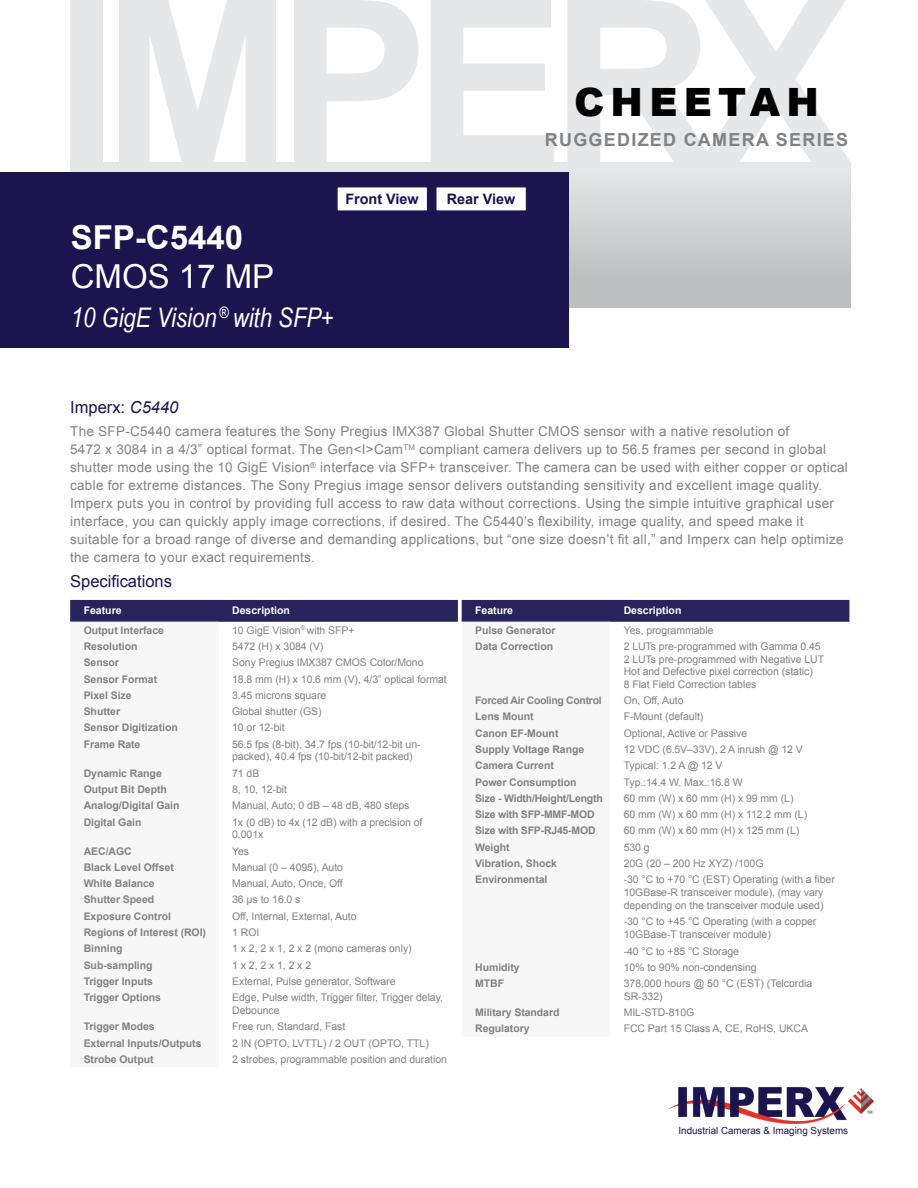
<style>
.page{position:relative;width:918px;height:1188px;background:#fff}
.page>*{position:absolute;margin:0;border:0;box-sizing:border-box;transform-origin:0 0}
.t1{font:900 39px "Arial";letter-spacing:.16em;color:#000}
.t2{font:700 33px/39.6px "Arial";color:#fff}
.t3{font:italic 27px "Arial Narrow";color:#fff}
.t4{font:700 18px "Arial";letter-spacing:.07em;color:#808285}
.t5{font:16.5px "Arial";color:#1b144f}
.t6{font:700 14.4px "Arial";color:#1b144f}
.t7{font:13.5px/18px "Arial";letter-spacing:.02em;color:#808285}
.t8{font:10.5px/12.8px "Arial";letter-spacing:-.005em;color:#808285}
.t9{font:700 10.5px "Arial";letter-spacing:-.005em;color:#808285}
.t10{font:700 10.5px "Arial";color:#fff}
.t11{font:700 10.5px "Arial";letter-spacing:-.03em;color:#808285}
.t12{font:9.75px "Arial";color:#1b144f}
.s1{font-weight:400}
.s2{font-style:italic}
</style>
<div class="page">
<svg style="left:70px;top:0;width:781px;height:163px;fill:#e6e7e8"></svg>
<img style="left:668px;top:1086px;width:206px;height:38px">
<div style="left:70px;top:162px;width:780px;height:146px;background:linear-gradient(to bottom,#e6e6e8,#b5b7ba)"></div>
<div style="left:0;top:172px;width:568px;height:176px;background:#1b144f"></div>
<div style="left:70px;top:600px;width:779px;height:22px;background:#27235c"></div>
<div style="left:337px;top:187px;width:91px;height:24px;background:#fff"></div>
<div style="left:436px;top:187px;width:91px;height:24px;background:#fff"></div>
<p class="t2" style="left:71px;top:219px;width:205px">SFP-C5440<br><span class="s1">CMOS 17 MP</span></p>
<p class="t3" style="left:71px;top:299px;width:265px">10 GigE Vision <sup>®</sup> with SFP+</p>
<p class="t6" style="left:345px;top:190px;width:75px">Front View</p>
<p class="t6" style="left:447px;top:190px;width:70px">Rear View</p>
<p class="t1" style="left:574px;top:73px;width:246px">CHEETAH</p>
<p class="t4" style="left:545px;top:127px;width:305px">RUGGEDIZED CAMERA SERIES</p>
<p class="t5" style="left:70px;top:396px;width:110px">Imperx: <span class="s2">C5440</span></p>
<p class="t7" style="left:70px;top:423px;width:779px">The SFP-C5440 camera features the Sony Pregius IMX387 Global Shutter CMOS sensor with a native resolution of<br>5472 x 3084 in a 4/3” optical format. The Gen&lt;I&gt;Cam<sup>TM</sup> compliant camera delivers up to 56.5 frames per second in global shutter mode using the 10 GigE Vision<sup>®</sup> interface via SFP+ transceiver. The camera can be used with either copper or optical cable for extreme distances. The Sony Pregius image sensor delivers outstanding sensitivity and excellent image quality.<br>Imperx puts you in control by providing full access to raw data without corrections. Using the simple intuitive graphical user interface, you can quickly apply image corrections, if desired. The C5440’s flexibility, image quality, and speed make it suitable for a broad range of diverse and demanding applications, but “one size doesn’t fit all,” and Imperx can help optimize the camera to your exact requirements.</p>
<p class="t5" style="left:70px;top:570px;width:103px">Specifications</p>
<p class="t10" style="left:84px;top:604px;width:39px">Feature</p>
<p class="t10" style="left:232px;top:604px;width:59px">Description</p>
<p class="t9" style="left:84px;top:623px;width:82px">Output Interface</p>
<p class="t8" style="left:232px;top:624px;width:124px">10 GigE Vision<sup>®</sup> with SFP+</p>
<p class="t9" style="left:84px;top:639px;width:55px">Resolution</p>
<p class="t8" style="left:232px;top:640px;width:93px">5472 (H) x 3084 (V)</p>
<p class="t9" style="left:84px;top:656px;width:37px">Sensor</p>
<p class="t8" style="left:232px;top:656px;width:193px">Sony Pregius IMX387 CMOS Color/Mono</p>
<p class="t9" style="left:84px;top:672px;width:75px">Sensor Format</p>
<p class="t8" style="left:232px;top:673px;width:216px">18.8 mm (H) x 10.6 mm (V), 4/3” optical format</p>
<p class="t9" style="left:84px;top:688px;width:49px">Pixel Size</p>
<p class="t8" style="left:232px;top:689px;width:96px">3.45 microns square</p>
<p class="t9" style="left:84px;top:705px;width:38px">Shutter</p>
<p class="t8" style="left:232px;top:705px;width:91px">Global shutter (GS)</p>
<p class="t9" style="left:84px;top:721px;width:96px">Sensor Digitization</p>
<p class="t8" style="left:232px;top:721px;width:54px">10 or 12-bit</p>
<p class="t9" style="left:84px;top:737px;width:58px">Frame Rate</p>
<p class="t8" style="left:232px;top:738px;width:190px">56.5 fps (8-bit), 34.7 fps (10-bit/12-bit un&shy;packed), 40.4 fps (10-bit/12-bit packed)</p>
<p class="t9" style="left:84px;top:766px;width:80px">Dynamic Range</p>
<p class="t8" style="left:232px;top:767px;width:29px">71 dB</p>
<p class="t9" style="left:84px;top:782px;width:85px">Output Bit Depth</p>
<p class="t8" style="left:232px;top:783px;width:56px">8, 10, 12-bit</p>
<p class="t9" style="left:84px;top:799px;width:97px">Analog/Digital Gain</p>
<p class="t8" style="left:232px;top:799px;width:179px">Manual, Auto; 0 dB – 48 dB, 480 steps</p>
<p class="t9" style="left:84px;top:815px;width:59px">Digital Gain</p>
<p class="t8" style="left:232px;top:816px;width:192px">1x (0 dB) to 4x (12 dB) with a precision of<br>0.001x</p>
<p class="t9" style="left:84px;top:844px;width:50px">AEC/AGC</p>
<p class="t8" style="left:232px;top:845px;width:19px">Yes</p>
<p class="t9" style="left:84px;top:860px;width:92px">Black Level Offset</p>
<p class="t8" style="left:232px;top:861px;width:112px">Manual (0 – 4095), Auto</p>
<p class="t9" style="left:84px;top:877px;width:73px">White Balance</p>
<p class="t8" style="left:232px;top:877px;width:112px">Manual, Auto, Once, Off</p>
<p class="t9" style="left:84px;top:893px;width:72px">Shutter Speed</p>
<p class="t8" style="left:232px;top:894px;width:70px">36 μs to 16.0 s</p>
<p class="t9" style="left:84px;top:909px;width:89px">Exposure Control</p>
<p class="t8" style="left:232px;top:910px;width:126px">Off, Internal, External, Auto</p>
<p class="t9" style="left:84px;top:925px;width:124px">Regions of Interest (ROI)</p>
<p class="t8" style="left:232px;top:926px;width:29px">1 ROI</p>
<p class="t9" style="left:84px;top:942px;width:40px">Binning</p>
<p class="t8" style="left:232px;top:942px;width:181px">1 x 2, 2 x 1, 2 x 2 (mono cameras only)</p>
<p class="t9" style="left:84px;top:958px;width:70px">Sub-sampling</p>
<p class="t8" style="left:232px;top:959px;width:81px">1 x 2, 2 x 1, 2 x 2</p>
<p class="t9" style="left:84px;top:974px;width:71px">Trigger Inputs</p>
<p class="t8" style="left:232px;top:975px;width:165px">External, Pulse generator, Software</p>
<p class="t9" style="left:84px;top:991px;width:79px">Trigger Options</p>
<p class="t8" style="left:232px;top:991px;width:212px">Edge, Pulse width, Trigger filter, Trigger delay,<br>Debounce</p>
<p class="t9" style="left:84px;top:1020px;width:73px">Trigger Modes</p>
<p class="t8" style="left:232px;top:1020px;width:115px">Free run, Standard, Fast</p>
<p class="t9" style="left:84px;top:1036px;width:119px">External Inputs/Outputs</p>
<p class="t8" style="left:232px;top:1037px;width:198px">2 IN (OPTO, LVTTL) / 2 OUT (OPTO, TTL)</p>
<p class="t9" style="left:84px;top:1052px;width:71px">Strobe Output</p>
<p class="t8" style="left:232px;top:1053px;width:216px">2 strobes, programmable position and duration</p>
<p class="t10" style="left:475px;top:604px;width:39px">Feature</p>
<p class="t10" style="left:624px;top:604px;width:59px">Description</p>
<p class="t9" style="left:475px;top:623px;width:82px">Pulse Generator</p>
<p class="t8" style="left:624px;top:624px;width:91px">Yes, programmable</p>
<p class="t9" style="left:475px;top:639px;width:80px">Data Correction</p>
<p class="t8" style="left:624px;top:640px;width:202px">2 LUTs pre-programmed with Gamma 0.45<br>2 LUTs pre-programmed with Negative LUT Hot and Defective pixel correction (static)<br>8 Flat Field Correction tables</p>
<p class="t11" style="left:475px;top:693px;width:128px">Forced Air Cooling Control</p>
<p class="t8" style="left:624px;top:694px;width:61px">On, Off, Auto</p>
<p class="t9" style="left:475px;top:710px;width:60px">Lens Mount</p>
<p class="t8" style="left:624px;top:710px;width:81px">F-Mount (default)</p>
<p class="t9" style="left:475px;top:726px;width:85px">Canon EF-Mount</p>
<p class="t8" style="left:624px;top:727px;width:125px">Optional, Active or Passive</p>
<p class="t9" style="left:475px;top:742px;width:111px">Supply Voltage Range</p>
<p class="t8" style="left:624px;top:743px;width:181px">12 VDC (6.5V–33V), 2 A inrush @ 12 V</p>
<p class="t9" style="left:475px;top:759px;width:80px">Camera Current</p>
<p class="t8" style="left:624px;top:759px;width:100px">Typical: 1.2 A @ 12 V</p>
<p class="t9" style="left:475px;top:775px;width:103px">Power Consumption</p>
<p class="t8" style="left:624px;top:776px;width:121px">Typ.:14.4 W, Max.:16.8 W</p>
<p class="t9" style="left:475px;top:791px;width:129px">Size - Width/Height/Length</p>
<p class="t8" style="left:624px;top:792px;width:171px">60 mm (W) x 60 mm (H) x 99 mm (L)</p>
<p class="t9" style="left:475px;top:807px;width:121px">Size with SFP-MMF-MOD</p>
<p class="t8" style="left:624px;top:808px;width:185px">60 mm (W) x 60 mm (H) x 112.2 mm (L)</p>
<p class="t9" style="left:475px;top:824px;width:122px">Size with SFP-RJ45-MOD</p>
<p class="t8" style="left:624px;top:824px;width:177px">60 mm (W) x 60 mm (H) x 125 mm (L)</p>
<p class="t9" style="left:475px;top:840px;width:36px">Weight</p>
<p class="t8" style="left:624px;top:841px;width:28px">530 g</p>
<p class="t9" style="left:475px;top:856px;width:83px">Vibration, Shock</p>
<p class="t8" style="left:624px;top:857px;width:141px">20G (20 – 200 Hz XYZ) /100G</p>
<p class="t9" style="left:475px;top:873px;width:74px">Environmental</p>
<p class="t8" style="left:624px;top:873px;width:213px">-30 °C to +70 °C (EST) Operating (with a fiber<br>10GBase-R transceiver module), (may vary depending on the transceiver module used)</p>
<p class="t8" style="left:624px;top:915px;width:194px">-30 °C to +45 °C Operating (with a copper<br>10GBase-T transceiver module)</p>
<p class="t8" style="left:624px;top:945px;width:117px">-40 °C to +85 °C Storage</p>
<p class="t9" style="left:475px;top:960px;width:46px">Humidity</p>
<p class="t8" style="left:624px;top:961px;width:134px">10% to 90% non-condensing</p>
<p class="t9" style="left:475px;top:977px;width:31px">MTBF</p>
<p class="t8" style="left:624px;top:977px;width:190px">378,000 hours @ 50 °C (EST) (Telcordia<br>SR-332)</p>
<p class="t9" style="left:475px;top:1006px;width:86px">Military Standard</p>
<p class="t8" style="left:624px;top:1006px;width:72px">MIL-STD-810G</p>
<p class="t9" style="left:475px;top:1022px;width:56px">Regulatory</p>
<p class="t8" style="left:624px;top:1022px;width:186px">FCC Part 15 Class A, CE, RoHS, UKCA</p>
<p class="t12" style="left:679px;top:1124px;width:171px">Industrial Cameras &amp; Imaging Systems</p>
</div>
